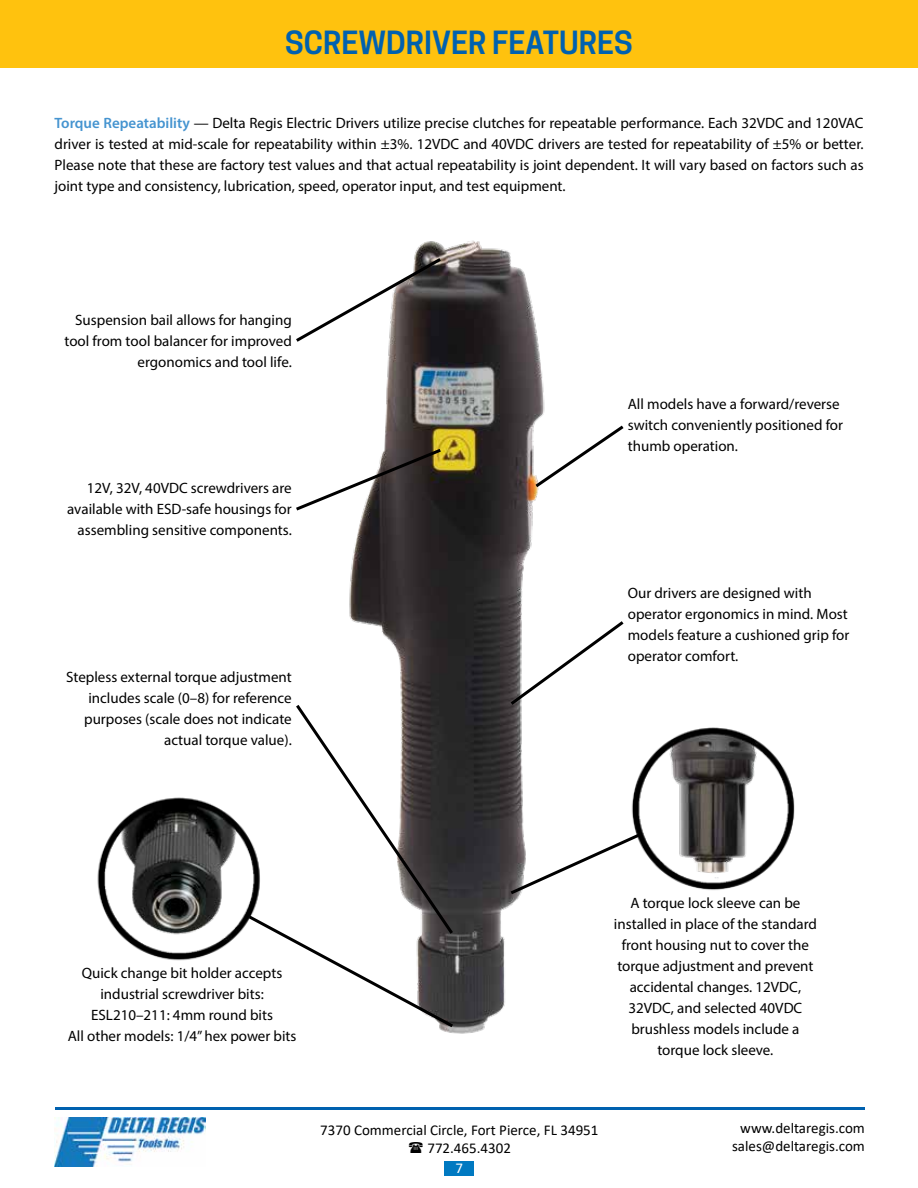
<style>
.page{position:relative;width:918px;height:1188px;background:#fff}
.page>*{position:absolute;margin:0;border:0;box-sizing:border-box;transform-origin:0 0}
.t1{font:600 30px "Cooper Hewitt";color:#0061af}
.t2{font:15px/21px "Myriad Pro";color:#000;text-align:right}
.t3{font:15px/18px "Calibri";color:#000;text-align:center}
.t4{font:15px "Calibri";color:#fff}
.s1{font-weight:600;color:#4594d0}
</style>
<div class="page">
<div style="left:0;top:0;width:918px;height:67px;background:#ffc20e"></div>
<img style="left:55px;top:1118px;width:150px;height:49px">
<div style="left:444px;top:1161px;width:30px;height:15px;background:#0079c1"></div>
<img style="left:54px;top:240px;width:811px;height:878px">
<svg style="left:293px;top:255px;width:151px;height:90px"></svg>
<svg style="left:293px;top:446px;width:151px;height:67px"></svg>
<svg style="left:532px;top:423px;width:95px;height:67px"></svg>
<svg style="left:507px;top:618px;width:120px;height:90px"></svg>
<svg style="left:245px;top:702px;width:211px;height:328px"></svg>
<svg style="left:507px;top:830px;width:138px;height:67px"></svg>
<h1 class="t1" style="left:285px;top:25px;width:349px">SCREWDRIVER FEATURES</h1>
<p class="t2" style="left:55px;top:112px;width:811px;text-align:justify"><span class="s1">Torque Repeatability</span> — Delta Regis Electric Drivers utilize precise clutches for repeatable performance. Each 32VDC and 120VAC driver is tested at mid-scale for repeatability within ±3%. 12VDC and 40VDC drivers are tested for repeatability of ±5% or better.<br>Please note that these are factory test values and that actual repeatability is joint dependent. It will vary based on factors such as joint type and consistency, lubrication, speed, operator input, and test equipment.</p>
<p class="t2" style="left:65px;top:309px;width:229px">Suspension bail allows for hanging tool from tool balancer for improved ergonomics and tool life.</p>
<p class="t2" style="left:67px;top:477px;width:226px">12V, 32V, 40VDC screwdrivers are available with ESD-safe housings for assembling sensitive components.</p>
<p class="t2" style="left:66px;top:666px;width:227px">Stepless external torque adjustment includes scale (0–8) for reference purposes (scale does not indicate actual torque value).</p>
<p class="t2" style="left:628px;top:393px;width:217px;text-align:left">All models have a forward/reverse switch conveniently positioned for thumb operation.</p>
<p class="t2" style="left:628px;top:582px;width:223px;text-align:left">Our drivers are designed with operator ergonomics in mind. Most models feature a cushioned grip for operator comfort.</p>
<p class="t2" style="left:68px;top:963px;width:230px;text-align:center">Quick change bit holder accepts industrial screwdriver bits:<br>ESL210–211: 4mm round bits<br>All other models: 1/4” hex power bits</p>
<p class="t2" style="left:614px;top:893px;width:204px;text-align:center">A torque lock sleeve can be installed in place of the standard front housing nut to cover the torque adjustment and prevent accidental changes. 12VDC,<br>32VDC, and selected 40VDC brushless models include a torque lock sleeve.</p>
<p class="t3" style="left:427px;top:1121px;width:173px;text-align:left;text-indent:-107px">7370 Commercial Circle, Fort Pierce, FL 34951<br>772.465.4302</p>
<p class="t4" style="left:456px;top:1157px;width:9px">7</p>
<p class="t3" style="left:732px;top:1119px;width:134px">www.deltaregis.com sales@deltaregis.com</p>
</div>
